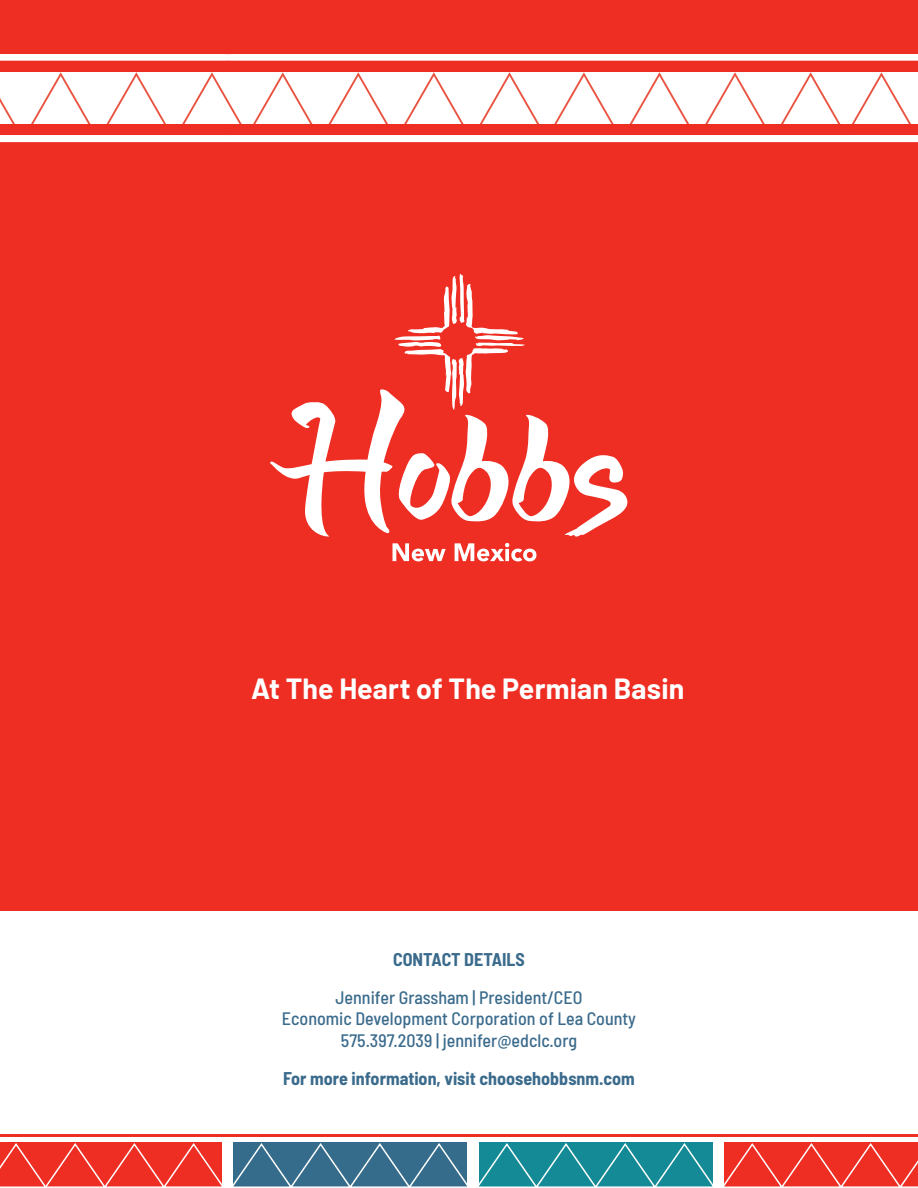
<style>
.page{position:relative;width:918px;height:1188px;background:#fff}
.page>*{position:absolute;margin:0;border:0;box-sizing:border-box;transform-origin:0 0}
.t1{font:700 28.5px "Barlow";letter-spacing:.005em;color:#fff}
.t2{font:500 semi-condensed 18px "Barlow";color:#3b6b8c}
.t3{font:700 semi-condensed 18px "Barlow";color:#3b6b8c}
</style>
<div class="page">
<div style="left:0;top:0;width:918px;height:910px;background:#ee2d23"></div>
<svg style="left:270px;top:274px;width:357px;height:287px"></svg>
<svg style="left:0;top:54px;width:918px;height:7px;background:#fef4f4"></svg>
<div style="left:0;top:135px;width:918px;height:7px;background:#fff"></div>
<svg style="left:0;top:72px;width:918px;height:52px;background:#fdf5f4"></svg>
<svg style="left:0;top:1142px;width:918px;height:46px;background:#926a70"></svg>
<hr style="left:0;top:1134px;width:918px;height:3px;background:#ee2d23">
<p class="t1" style="left:251px;top:668px;width:435px">At The Heart of The Permian Basin</p>
<p class="t3" style="left:393px;top:946px;width:133px">CONTACT DETAILS</p>
<p class="t2" style="left:335px;top:984px;width:249px">Jennifer Grassham | President/CEO</p>
<p class="t2" style="left:282px;top:1006px;width:356px">Economic Development Corporation of Lea County</p>
<p class="t2" style="left:341px;top:1027px;width:238px">575.397.2039 | jennifer@edclc.org</p>
<p class="t3" style="left:283px;top:1065px;width:353px">For more information, visit choosehobbsnm.com</p>
</div>
